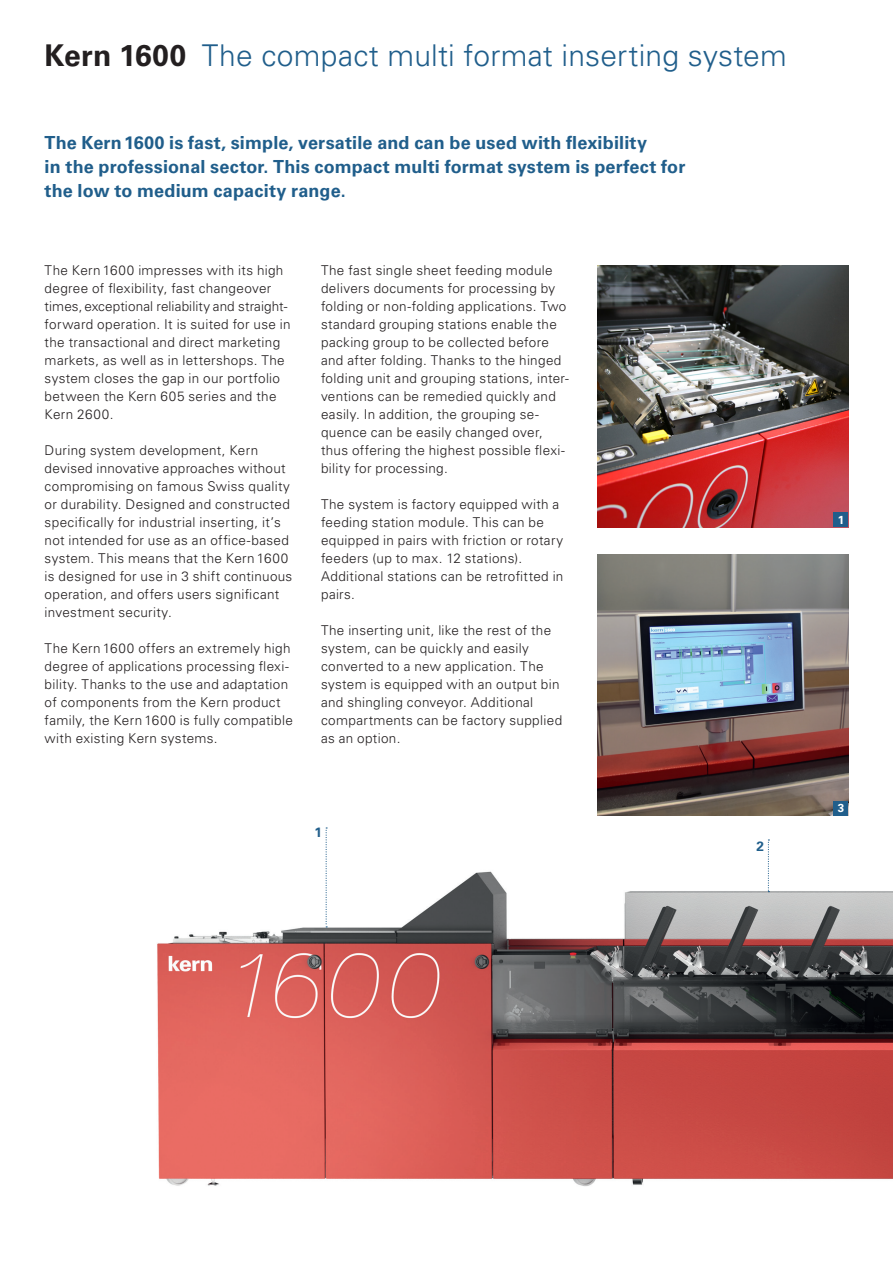
<style>
.page{position:relative;width:893px;height:1263px;background:#fff}
.page>*{position:absolute;margin:0;border:0;box-sizing:border-box;transform-origin:0 0}
.t1{font:300 30px "Univers LT Std";letter-spacing:.005em;color:#205e8b}
.t2{font:700 18px/24px "Univers LT Std";letter-spacing:.01em;color:#205e8b}
.t3{font:300 13.5px/18px "Univers LT Std";letter-spacing:.025em;color:#231f20}
.t4{font:700 13.5px "Univers LT Std";color:#205e8b}
.t5{font:700 11.7px "Univers LT Std";color:#fff}
.s1{font-weight:700;color:#231f20}
</style>
<div class="page">
<img style="left:597px;top:554px;width:251px;height:261px">
<img style="left:597px;top:266px;width:251px;height:261px">
<img style="left:157px;top:827px;width:736px;height:360px">
<svg style="left:326px;top:827px;width:1px;height:100px"></svg>
<svg style="left:768px;top:839px;width:1px;height:53px"></svg>
<div style="left:833px;top:801px;width:15px;height:14px;background:#205e8b"></div>
<div style="left:833px;top:512px;width:15px;height:15px;background:#205e8b"></div>
<h1 class="t1" style="left:45px;top:38px;width:744px"><span class="s1">Kern 1600</span> The compact multi format inserting system</h1>
<h2 class="t2" style="left:45px;top:131px;width:642px">The Kern1600 is fast, simple, versatile and can be used with flexibility<br>in the professional sector. This compact multi format system is perfect for the low to medium capacity range.</h2>
<p class="t3" style="left:45px;top:262px;width:247px">The Kern 1600 impresses with its high degree of flexibility, fast changeover times,exceptional reliability and straight&shy;forward operation. It is suited for use in the transactional and direct marketing markets, as well as in lettershops. The system closes the gap in our portfolio between the Kern 605 series and the Kern 2600.</p>
<p class="t3" style="left:45px;top:442px;width:249px">During system development, Kern devised innovative approaches without compromising on famous Swiss quality or durability. Designed and constructed specifically for industrial inserting, it’s not intended for use as an office-based system. This means that the Kern 1600 is designed for use in 3 shift continuous operation, and offers users significant investment security.</p>
<p class="t3" style="left:45px;top:640px;width:250px">The Kern 1600 offers an extremely high degree of applications processing flexi&shy;bility. Thanks to the use and adaptation of components from the Kern product family, the Kern 1600 is fully compatible with existing Kern systems.</p>
<p class="t3" style="left:321px;top:262px;width:249px">The fast single sheet feeding module delivers documents for processing by folding or non-folding applications. Two standard grouping stations enable the packing group to be collected before and after folding. Thanks to the hinged folding unit and grouping stations, inter&shy;ventions can be remedied quickly and easily. In addition, the grouping se&shy;quence can be easily changed over, thus offering the highest possible flexi&shy;bility for processing.</p>
<p class="t3" style="left:321px;top:496px;width:244px">The system is factory equipped with a feeding station module. This can be equipped in pairs with friction or rotary feeders (up to max. 12 stations).<br>Additional stations can be retrofitted in pairs.</p>
<p class="t3" style="left:321px;top:622px;width:243px">The inserting unit, like the rest of the system, can be quickly and easily converted to a new application. The system is equipped with an output bin and shingling conveyor. Additional compartments can be factory supplied as an option.</p>
<p class="t4" style="left:314px;top:824px;width:9px">1</p>
<p class="t4" style="left:757px;top:838px;width:9px">2</p>
<p class="t5" style="left:838px;top:513px;width:8px">1</p>
<p class="t5" style="left:838px;top:801px;width:8px">3</p>
</div>
